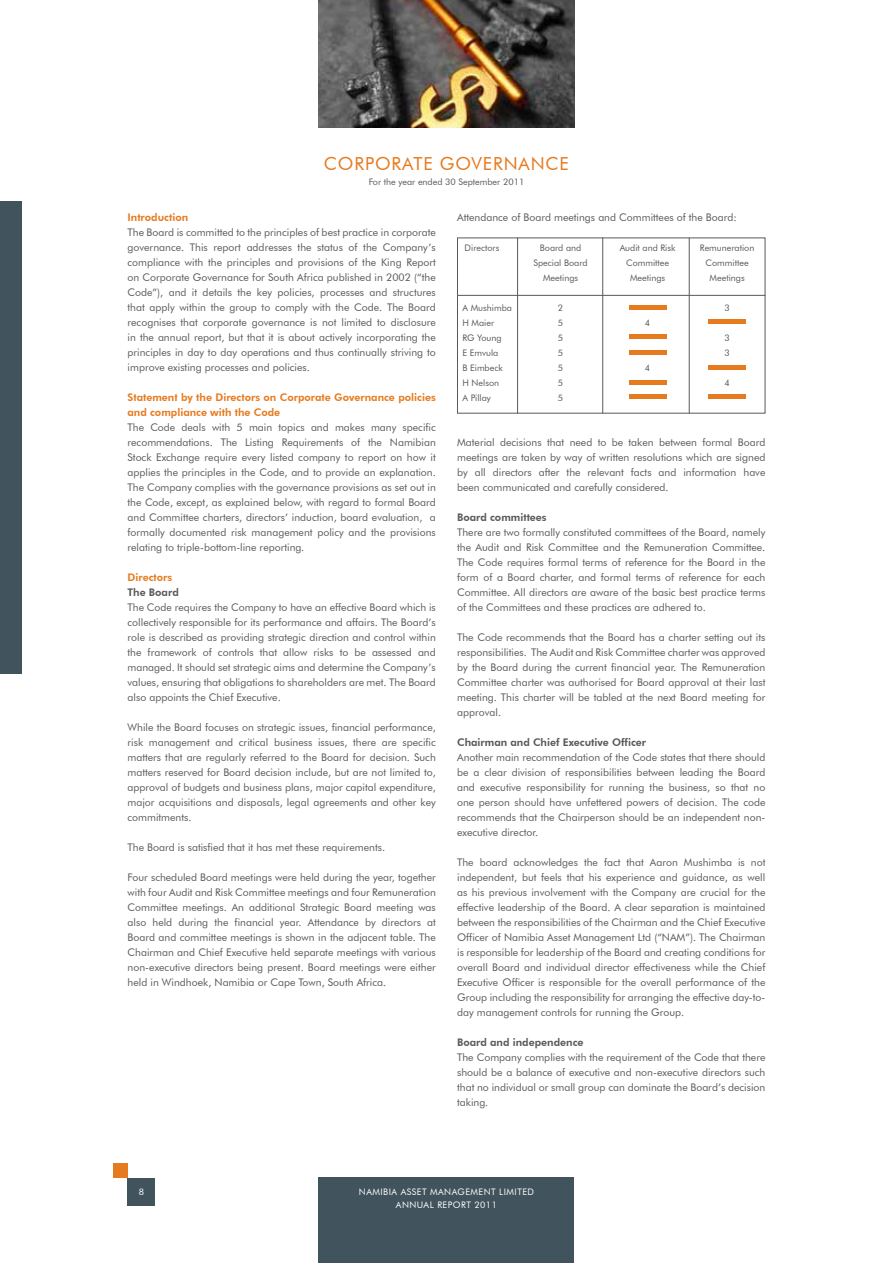
<style>
.page{position:relative;width:893px;height:1263px;background:#fff}
.page>*{position:absolute;margin:0;border:0;box-sizing:border-box;transform-origin:0 0}
.t1{font:18px "Futura BT";letter-spacing:.05em;color:#e67a1e}
.t2{font:10.5px/15px "Futura BT";color:#58595b;text-align:justify}
.t3{font:800 10.5px/15px "Futura BT";color:#e67a1e}
.t4{font:800 10.5px "Futura BT";color:#58595b}
.t5{font:9px "Futura BT";color:#58595b}
.t6{font:9px/13.5px "Futura BT";letter-spacing:.05em;color:#fff;text-align:center}
</style>
<div class="page">
<div style="left:319px;top:1178px;width:255px;height:85px;background:#41535d"></div>
<div style="left:128px;top:1178px;width:27px;height:27px;background:#41535d"></div>
<div style="left:113px;top:1163px;width:15px;height:15px;background:#e67a1e"></div>
<div style="left:0;top:201px;width:21px;height:473px;background:#41535d"></div>
<img style="left:319px;top:0;width:255px;height:127px">
<div style="left:457px;top:238px;width:308px;height:176px;border:1px solid #58595b"></div>
<div style="left:629px;top:305px;width:38px;height:5px;background:#e67a1e"></div>
<div style="left:708px;top:319px;width:38px;height:5px;background:#e67a1e"></div>
<div style="left:629px;top:334px;width:38px;height:5px;background:#e67a1e"></div>
<div style="left:708px;top:365px;width:38px;height:5px;background:#e67a1e"></div>
<hr style="left:629px;top:380px;width:38px;height:4px;background:#e67a1e">
<div style="left:629px;top:394px;width:38px;height:5px;background:#e67a1e"></div>
<div style="left:708px;top:394px;width:38px;height:5px;background:#e67a1e"></div>
<hr style="left:457px;top:295px;width:308px;height:1px;background:#58595b">
<hr style="left:517px;top:238px;width:1px;height:176px;background:#58595b">
<hr style="left:602px;top:238px;width:1px;height:176px;background:#58595b">
<hr style="left:689px;top:238px;width:1px;height:176px;background:#58595b">
<hr style="left:629px;top:350px;width:38px;height:4px;background:#e67a1e">
<h1 class="t1" style="left:324px;top:153px;width:246px">CORPORATE GOVERNANCE</h1>
<p class="t5" style="left:369px;top:176px;width:157px">For the year ended 30 September 2011</p>
<p class="t3" style="left:128px;top:209px;width:62px">Introduction</p>
<p class="t2" style="left:128px;top:224px;width:310px">The Board is committed to the principles of best practice in corporate governance. This report addresses the status of the Company’s compliance with the principles and provisions of the King Report on Corporate Governance for South Africa published in 2002 (“the Code”), and it details the key policies, processes and structures that apply within the group to comply with the Code. The Board recognises that corporate governance is not limited to disclosure in the annual report, but that it is about actively incorporating the principles in day to day operations and thus continually striving to improve existing processes and policies.</p>
<p class="t3" style="left:128px;top:389px;width:310px">Statement by the Directors on Corporate Governance policies and compliance with the Code</p>
<p class="t2" style="left:128px;top:419px;width:310px">The Code deals with 5 main topics and makes many specific recommendations. The Listing Requirements of the Namibian Stock Exchange require every listed company to report on how it applies the principles in the Code, and to provide an explanation.<br>The Company complies with the governance provisions as set out in the Code, except, as explained below, with regard to formal Board and Committee charters, directors’ induction, board evaluation, a formally documented risk management policy and the provisions relating to triple-bottom-line reporting.</p>
<p class="t3" style="left:128px;top:569px;width:46px">Directors</p>
<p class="t4" style="left:128px;top:586px;width:53px">The Board</p>
<p class="t2" style="left:128px;top:599px;width:310px">The Code requires the Company to have an effective Board which is collectively responsible for its performance and affairs. The Board’s role is described as providing strategic direction and control within the framework of controls that allow risks to be assessed and managed. It should set strategic aims and determine the Company’s values, ensuring that obligations to shareholders are met. The Board also appoints the Chief Executive.</p>
<p class="t2" style="left:128px;top:719px;width:310px">While the Board focuses on strategic issues, financial performance, risk management and critical business issues, there are specific matters that are regularly referred to the Board for decision. Such matters reserved for Board decision include, but are not limited to, approval of budgets and business plans, major capital expenditure, major acquisitions and disposals, legal agreements and other key commitments.</p>
<p class="t2" style="left:128px;top:839px;width:259px">The Board is satisfied that it has met these requirements.</p>
<p class="t2" style="left:128px;top:869px;width:310px">Four scheduled Board meetings were held during the year, together with four Audit and Risk Committee meetings and four Remuneration Committee meetings. An additional Strategic Board meeting was also held during the financial year. Attendance by directors at Board and committee meetings is shown in the adjacent table. The Chairman and Chief Executive held separate meetings with various non-executive directors being present. Board meetings were either held in Windhoek, Namibia or Cape Town, South Africa.</p>
<p class="t2" style="left:457px;top:209px;width:281px">Attendance of Board meetings and Committees of the Board:</p>
<p class="t5" style="left:465px;top:242px;width:36px">Directors</p>
<p class="t5" style="left:540px;top:242px;width:43px">Board and</p>
<p class="t5" style="left:620px;top:242px;width:57px">Audit and Risk</p>
<p class="t5" style="left:700px;top:242px;width:56px">Remuneration</p>
<p class="t5" style="left:533px;top:257px;width:56px">Special Board</p>
<p class="t5" style="left:626px;top:257px;width:45px">Committee</p>
<p class="t5" style="left:706px;top:257px;width:45px">Committee</p>
<p class="t5" style="left:543px;top:272px;width:37px">Meetings</p>
<p class="t5" style="left:630px;top:272px;width:37px">Meetings</p>
<p class="t5" style="left:710px;top:272px;width:37px">Meetings</p>
<p class="t5" style="left:462px;top:302px;width:51px">A Mushimba</p>
<p class="t5" style="left:558px;top:302px;width:7px">2</p>
<p class="t5" style="left:724px;top:302px;width:7px">3</p>
<p class="t5" style="left:462px;top:317px;width:33px">H Maier</p>
<p class="t5" style="left:558px;top:317px;width:7px">5</p>
<p class="t5" style="left:645px;top:317px;width:7px">4</p>
<p class="t5" style="left:462px;top:332px;width:41px">RG Young</p>
<p class="t5" style="left:558px;top:332px;width:7px">5</p>
<p class="t5" style="left:724px;top:332px;width:7px">3</p>
<p class="t5" style="left:462px;top:347px;width:37px">E Emvula</p>
<p class="t5" style="left:558px;top:347px;width:7px">5</p>
<p class="t5" style="left:724px;top:347px;width:7px">3</p>
<p class="t5" style="left:462px;top:362px;width:42px">B Eimbeck</p>
<p class="t5" style="left:558px;top:362px;width:7px">5</p>
<p class="t5" style="left:645px;top:362px;width:7px">4</p>
<p class="t5" style="left:462px;top:377px;width:38px">H Nelson</p>
<p class="t5" style="left:558px;top:377px;width:7px">5</p>
<p class="t5" style="left:724px;top:377px;width:7px">4</p>
<p class="t5" style="left:462px;top:392px;width:30px">A Pillay</p>
<p class="t5" style="left:558px;top:392px;width:7px">5</p>
<p class="t2" style="left:457px;top:434px;width:310px">Material decisions that need to be taken between formal Board meetings are taken by way of written resolutions which are signed by all directors after the relevant facts and information have been communicated and carefully considered.</p>
<p class="t4" style="left:457px;top:510px;width:91px">Board committees</p>
<p class="t2" style="left:457px;top:524px;width:310px">There are two formally constituted committees of the Board, namely the Audit and Risk Committee and the Remuneration Committee.<br>The Code requires formal terms of reference for the Board in the form of a Board charter, and formal terms of reference for each Committee. All directors are aware of the basic best practice terms of the Committees and these practices are adhered to.</p>
<p class="t2" style="left:457px;top:629px;width:310px">The Code recommends that the Board has a charter setting out its responsibilities. The Audit and Risk Committee charter was approved by the Board during the current financial year. The Remuneration Committee charter was authorised for Board approval at their last meeting. This charter will be tabled at the next Board meeting for approval.</p>
<p class="t4" style="left:457px;top:736px;width:191px">Chairman and Chief Executive Officer</p>
<p class="t2" style="left:457px;top:749px;width:310px">Another main recommendation of the Code states that there should be a clear division of responsibilities between leading the Board and executive responsibility for running the business, so that no one person should have unfettered powers of decision. The code recommends that the Chairperson should be an independent non&shy;executive director.</p>
<p class="t2" style="left:457px;top:854px;width:310px">The board acknowledges the fact that Aaron Mushimba is not independent, but feels that his experience and guidance, as well as his previous involvement with the Company are crucial for the effective leadership of the Board. A clear separation is maintained between the responsibilities of the Chairman and the Chief Executive Officer of Namibia Asset Management Ltd (“NAM”). The Chairman is responsible for leadership of the Board and creating conditions for overall Board and individual director effectiveness while the Chief Executive Officer is responsible for the overall performance of the Group including the responsibility for arranging the effective day-to&shy;day management controls for running the Group.</p>
<p class="t4" style="left:457px;top:1036px;width:128px">Board and independence</p>
<p class="t2" style="left:457px;top:1049px;width:310px">The Company complies with the requirement of the Code that there should be a balance of executive and non-executive directors such that no individual or small group can dominate the Board’s decision taking.</p>
<p class="t6" style="left:139px;top:1185px;width:7px">8</p>
<p class="t6" style="left:359px;top:1184px;width:177px">NAMIBIA ASSET MANAGEMENT LIMITED<br>ANNUAL REPORT 2011</p>
</div>
